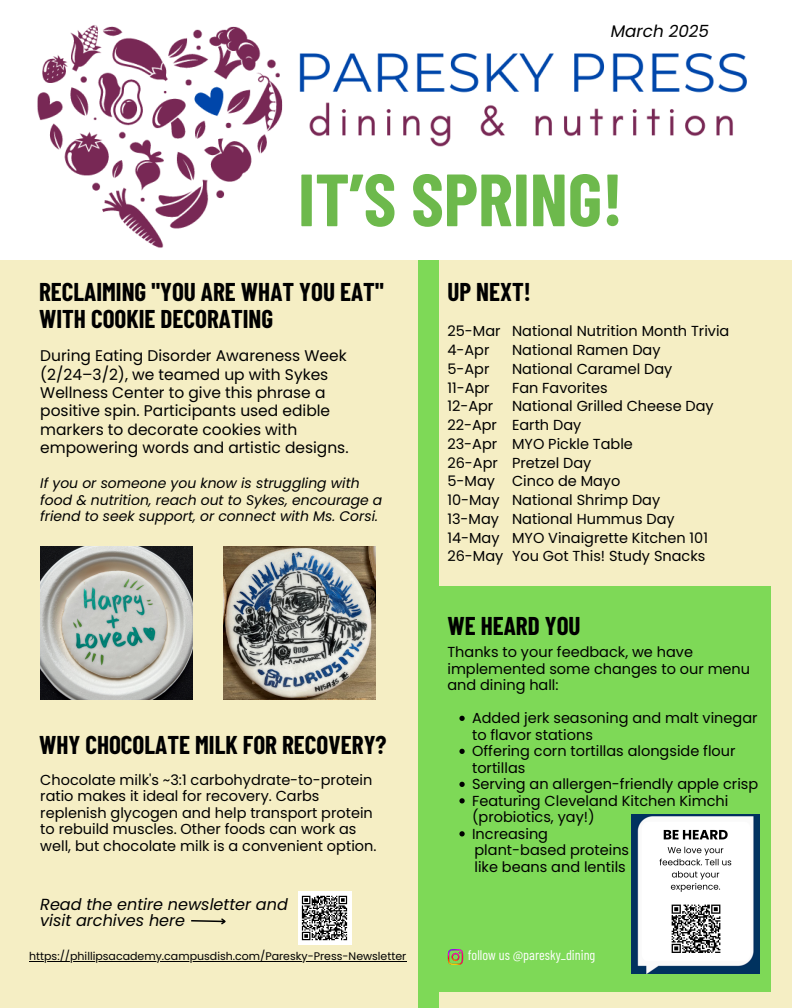
<style>
.page{position:relative;width:792px;height:1008px;background:#f5eec4}
.page>*{position:absolute;margin:0;border:0;box-sizing:border-box;transform-origin:0 0}
.t1{font:700 73.8px "Barlow Condensed";color:#6db94c}
.t2{font:700 25.15px/27.4px "Barlow Condensed";color:#000}
.t3{font:italic 16.75px "Poppins";color:#000}
.t4{font:italic 16.05px/16.5px "Poppins";color:#000}
.t5{font:15.45px/18.4px "Poppins";color:#000}
.t6{font:14.5px/18.8px "Poppins";color:#000}
.t7{font:italic 13.95px/16.5px "Poppins";color:#000}
.t8{font:13.95px "Barlow Condensed";color:#fff}
.t9{font:11px "Poppins";color:#000}
</style>
<div class="page">
<div style="left:435px;top:587px;width:336px;height:405px;background:#7ed957"></div>
<div style="left:419px;top:259px;width:20px;height:749px;background:#7ed957"></div>
<div style="left:0;top:0;width:792px;height:259px;background:#fff"></div>
<img style="left:37px;top:25px;width:710px;height:223px">
<img style="left:298px;top:891px;width:53px;height:53px">
<img style="left:447px;top:949px;width:17px;height:16px">
<img style="left:223px;top:547px;width:153px;height:152px">
<img style="left:40px;top:547px;width:153px;height:152px">
<img style="left:632px;top:815px;width:127px;height:159px">
<svg style="left:191px;top:918px;width:35px;height:7px"></svg>
<hr style="left:29px;top:961px;width:377px;height:1px;background:#000">
<svg style="left:459px;top:716px;width:6px;height:5px"></svg>
<svg style="left:459px;top:749px;width:6px;height:5px"></svg>
<svg style="left:459px;top:782px;width:6px;height:5px"></svg>
<svg style="left:459px;top:798px;width:6px;height:5px"></svg>
<svg style="left:459px;top:831px;width:6px;height:5px"></svg>
<h3 class="t3" style="left:611px;top:19px;width:100px">March 2025</h3>
<h2 class="t1" style="left:298px;top:152px;width:326px">IT’S SPRING!</h2>
<h3 class="t2" style="left:39px;top:277px;width:346px">RECLAIMING "YOU ARE WHAT YOU EAT"<br>WITH COOKIE DECORATING</h3>
<h4 class="t2" style="left:447px;top:277px;width:85px">UP NEXT!</h4>
<p class="t6" style="left:447px;top:322px;width:57px">25-Mar<br>4-Apr<br>5-Apr<br>11-Apr<br>12-Apr<br>22-Apr<br>23-Apr<br>26-Apr<br>5-May<br>10-May<br>13-May<br>14-May<br>26-May</p>
<p class="t6" style="left:512px;top:322px;width:219px">National Nutrition Month Trivia<br>National Ramen Day<br>National Caramel Day<br>Fan Favorites<br>National Grilled Cheese Day<br>Earth Day<br>MYO Pickle Table<br>Pretzel Day<br>Cinco de Mayo<br>National Shrimp Day<br>National Hummus Day<br>MYO Vinaigrette Kitchen 101<br>You Got This! Study Snacks</p>
<h4 class="t5" style="left:40px;top:347px;width:310px">During Eating Disorder Awareness Week (2/24–3/2), we teamed up with Sykes Wellness Center to give this phrase a positive spin. Participants used edible markers to decorate cookies with empowering words and artistic designs.</h4>
<h4 class="t7" style="left:40px;top:475px;width:344px">If you or someone you know is struggling with food &amp; nutrition, reach out to Sykes, encourage a friend to seek support, or connect with Ms. Corsi.</h4>
<p class="t2" style="left:39px;top:730px;width:349px">WHY CHOCOLATE MILK FOR RECOVERY?</p>
<p class="t6" style="left:40px;top:771px;width:338px;line-height:16.5px">Chocolate milk's ~3:1 carbohydrate-to-protein ratio makes it ideal for recovery. Carbs replenish glycogen and help transport protein to rebuild muscles. Other foods can work as well, but chocolate milk is a convenient option.</p>
<p class="t4" style="left:40px;top:896px;width:249px">Read the entire newsletter and visit archives here</p>
<h2 class="t9" style="left:29px;top:949px;width:379px">https://phillipsacademy.campusdish.com/Paresky-Press-Newsletter</h2>
<h4 class="t2" style="left:447px;top:611px;width:135px">WE HEARD YOU</h4>
<h2 class="t6" style="left:447px;top:644px;width:304px;line-height:16.5px">Thanks to your feedback, we have implemented some changes to our menu and dining hall:</h2>
<h4 class="t6" style="left:472px;top:710px;width:287px;line-height:16.5px">Added jerk seasoning and malt vinegar to flavor stations</h4>
<p class="t6" style="left:472px;top:743px;width:265px;line-height:16.5px">Offering corn tortillas alongside flour tortillas</p>
<p class="t6" style="left:472px;top:775px;width:288px">Serving an allergen-friendly apple crisp</p>
<p class="t6" style="left:472px;top:792px;width:258px;line-height:16.5px">Featuring Cleveland Kitchen Kimchi (probiotics, yay!)</p>
<p class="t6" style="left:472px;top:824px;width:78px">Increasing</p>
<p class="t6" style="left:475px;top:842px;width:156px;line-height:16.5px">plant-based proteins like beans and lentils</p>
<h1 class="t8" style="left:468px;top:946px;width:129px">follow us @paresky_dining</h1>
</div>
